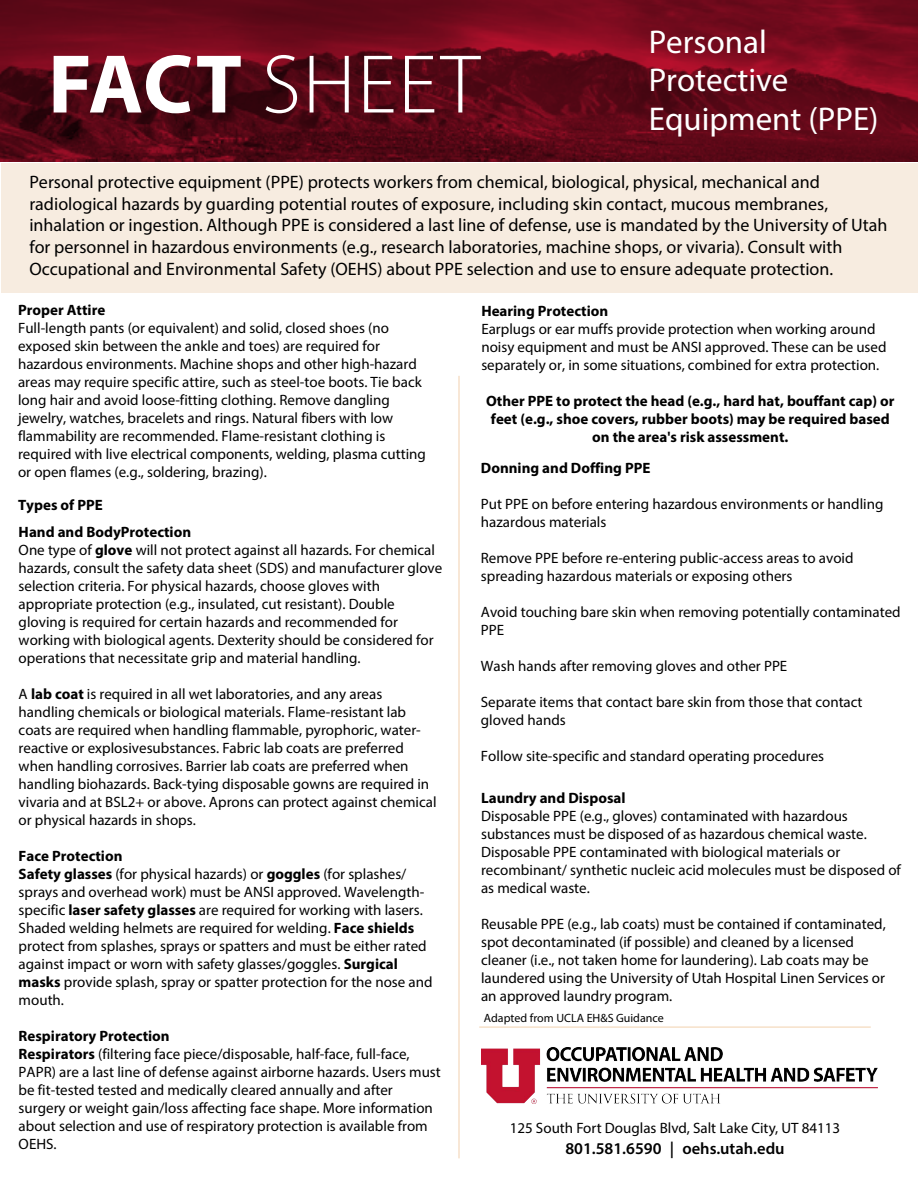
<style>
.page{position:relative;width:918px;height:1188px;background:#fff}
.page>*{position:absolute;margin:0;border:0;box-sizing:border-box;transform-origin:0 0}
.t1{font:300 84px "Myriad Pro";letter-spacing:.02em;color:#fff}
.t2{font:33px/38.2px "Myriad Pro";color:#fff}
.t3{font:18px/21.6px "Myriad Pro";color:#000}
.t4{font:600 16.5px "Myriad Pro";color:#000}
.t5{font:15px/18px "Myriad Pro";color:#000}
.t6{font:700 15px/18px "Myriad Pro";color:#000}
.t7{font:12px "Myriad Pro";color:#000}
.s1{font-weight:700}
</style>
<div class="page">
<hr style="left:459px;top:376px;width:1px;height:782px;background:#f2d1ae">
<svg style="left:0;top:0;width:918px;height:162px;background:#620818"></svg>
<div style="left:1px;top:163px;width:917px;height:130px;background:#f7ece0"></div>
<hr style="left:479px;top:1027px;width:392px;height:1px;background:#f2d1ae">
<img style="left:482px;top:1048px;width:395px;height:55px">
<h1 class="t1" style="left:48px;top:34px;width:433px"><span class="s1">FACT</span> SHEET</h1>
<h2 class="t2" style="left:649px;top:23px;width:231px">Personal<br>Protective<br>Equipment (PPE)</h2>
<p class="t3" style="left:29px;top:171px;width:860px">Personal protective equipment (PPE) protects workers from chemical, biological, physical, mechanical and radiological hazards by guarding potential routes of exposure, including skin contact, mucous membranes, inhalation or ingestion. Although PPE is considered a last line of defense, use is mandated by the University of Utah for personnel in hazardous environments (e.g., research laboratories, machine shops, or vivaria). Consult with Occupational and Environmental Safety (OEHS) about PPE selection and use to ensure adequate protection.</p>
<p class="t6" style="left:18px;top:301px;width:89px">Proper Attire</p>
<p class="t5" style="left:18px;top:319px;width:409px">Full-length pants (or equivalent) and solid, closed shoes (no exposed skin between the ankle and toes) are required for hazardous environments. Machine shops and other high-hazard areas may require specific attire, such as steel-toe boots. Tie back long hair and avoid loose-fitting clothing. Remove dangling jewelry, watches, bracelets and rings. Natural fibers with low flammability are recommended. Flame-resistant clothing is required with live electrical components, welding, plasma cutting or open flames (e.g., soldering, brazing).</p>
<p class="t6" style="left:18px;top:491px;width:175px;line-height:27px">Types of PPE<br>Hand and BodyProtection</p>
<p class="t5" style="left:19px;top:541px;width:425px">One type of <span class="s1">glove</span> will not protect against all hazards. For chemical hazards, consult the safety data sheet (SDS) and manufacturer glove selection criteria. For physical hazards, choose gloves with appropriate protection (e.g., insulated, cut resistant). Double gloving is required for certain hazards and recommended for working with biological agents. Dexterity should be considered for operations that necessitate grip and material handling.</p>
<p class="t5" style="left:19px;top:685px;width:419px">A <span class="s1">lab coat</span> is required in all wet laboratories, and any areas handling chemicals or biological materials. Flame-resistant lab coats are required when handling flammable, pyrophoric, water&shy;reactive or explosivesubstances. Fabric lab coats are preferred when handling corrosives. Barrier lab coats are preferred when handling biohazards. Back-tying disposable gowns are required in vivaria and at BSL2+ or above. Aprons can protect against chemical or physical hazards in shops.</p>
<p class="t5" style="left:19px;top:847px;width:415px"><span class="s1">Face Protection<br>Safety glasses</span> (for physical hazards) or <span class="s1">goggles</span> (for splashes/ sprays and overhead work) must be ANSI approved. Wavelength&shy;specific <span class="s1">laser safety glasses</span> are required for working with lasers.<br>Shaded welding helmets are required for welding. <span class="s1">Face shields </span>protect from splashes, sprays or spatters and must be either rated against impact or worn with safety glasses/goggles. <span class="s1">Surgical masks</span> provide splash, spray or spatter protection for the nose and mouth.</p>
<p class="t5" style="left:19px;top:1027px;width:424px"><span class="s1">Respiratory Protection<br>Respirators</span> (filtering face piece/disposable, half-face, full-face, PAPR) are a last line of defense against airborne hazards. Users must be fit-tested tested and medically cleared annually and after surgery or weight gain/loss affecting face shape. More information about selection and use of respiratory protection is available from OEHS.</p>
<p class="t6" style="left:481px;top:301px;width:128px">Hearing Protection</p>
<p class="t5" style="left:481px;top:319px;width:407px">Earplugs or ear muffs provide protection when working around noisy equipment and must be ANSI approved. These can be used separately or, in some situations, combined for extra protection.</p>
<p class="t6" style="left:486px;top:391px;width:410px;text-align:center">Other PPE to protect the head (e.g., hard hat, bouffant cap) or feet (e.g., shoe covers, rubber boots) may be required based on the area's risk assessment.</p>
<p class="t6" style="left:481px;top:458px;width:171px">Donning and Doffing PPE</p>
<p class="t5" style="left:481px;top:495px;width:404px">Put PPE on before entering hazardous environments or handling hazardous materials</p>
<p class="t5" style="left:481px;top:549px;width:374px">Remove PPE before re-entering public-access areas to avoid spreading hazardous materials or exposing others</p>
<p class="t5" style="left:481px;top:603px;width:421px">Avoid touching bare skin when removing potentially contaminated<br>PPE</p>
<p class="t5" style="left:481px;top:657px;width:308px">Wash hands after removing gloves and other PPE</p>
<p class="t5" style="left:481px;top:693px;width:383px">Separate items that contact bare skin from those that contact gloved hands</p>
<p class="t5" style="left:481px;top:747px;width:345px">Follow site-specific and standard operating procedures</p>
<p class="t6" style="left:481px;top:788px;width:146px">Laundry and Disposal</p>
<p class="t5" style="left:481px;top:806px;width:421px">Disposable PPE (e.g., gloves) contaminated with hazardous substances must be disposed of as hazardous chemical waste.<br>Disposable PPE contaminated with biological materials or recombinant/ synthetic nucleic acid molecules must be disposed of as medical waste.</p>
<p class="t5" style="left:481px;top:914px;width:406px">Reusable PPE (e.g., lab coats) must be contained if contaminated, spot decontaminated (if possible) and cleaned by a licensed cleaner (i.e., not taken home for laundering). Lab coats may be laundered using the University of Utah Hospital Linen Services or an approved laundry program.</p>
<p class="t7" style="left:484px;top:1011px;width:182px">Adapted from UCLA EH&amp;S Guidance</p>
<p class="t5" style="left:510px;top:1119px;width:332px">125 South Fort Douglas Blvd, Salt Lake City, UT 84113</p>
<p class="t4" style="left:565px;top:1138px;width:221px">801.581.6590 | oehs.utah.edu</p>
</div>
